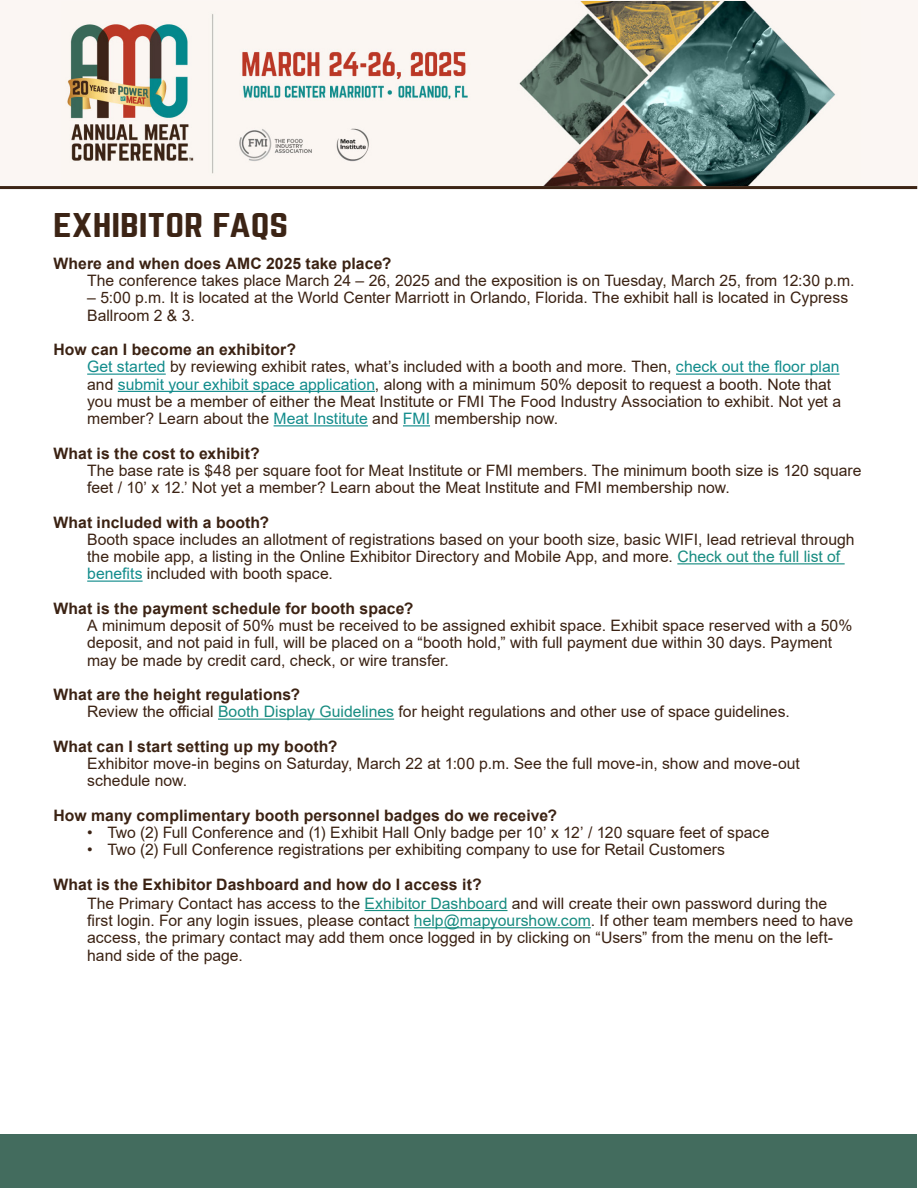
<style>
.page{position:relative;width:918px;height:1188px;background:#fff}
.page>*{position:absolute;margin:0;border:0;box-sizing:border-box;transform-origin:0 0}
.t1{font:30px "Norwester";color:#3c2415;scale:1.25 1}
.Body_Copy{font:15.75px/17.2px "Arial";color:#3b2213}
.Body_Copy-2{font:700 15.75px "Arial";letter-spacing:.005em;color:#3b2213}
.s1{color:#128c8c}
.s2{color:#188c81}
</style>
<div class="page">
<div style="left:0;top:1px;width:917px;height:185px;background:#fbf6f3"></div>
<hr style="left:87px;top:374px;width:79px;height:1px;background:#128c8c">
<hr style="left:676px;top:374px;width:164px;height:1px;background:#128c8c">
<hr style="left:118px;top:391px;width:257px;height:1px;background:#128c8c">
<hr style="left:274px;top:425px;width:94px;height:1px;background:#128c8c">
<svg style="left:403px;top:425px;width:27px;height:1px"></svg>
<hr style="left:677px;top:563px;width:168px;height:1px;background:#188c81">
<hr style="left:87px;top:581px;width:56px;height:1px;background:#128c8c">
<hr style="left:218px;top:719px;width:176px;height:1px;background:#188c81">
<hr style="left:365px;top:910px;width:142px;height:1px;background:#188c81">
<hr style="left:414px;top:927px;width:177px;height:1px;background:#188c81">
<img style="left:67px;top:2px;width:768px;height:183px">
<div style="left:1px;top:1134px;width:916px;height:53px;background:#436c5e"></div>
<hr style="left:0;top:186px;width:917px;height:3px;background:#3c2415">
<p class="t1" style="left:53px;top:211px;width:189px">EXHIBITOR FAQS</p>
<p class="Body_Copy-2" style="left:53px;top:252px;width:339px">Where and when does AMC 2025 take place?</p>
<p class="Body_Copy" style="left:87px;top:272px;width:769px">The conference takes place March 24 – 26, 2025 and the exposition is on Tuesday, March 25, from 12:30 p.m.</p>
<p class="Body_Copy" style="left:87px;top:289px;width:763px">– 5:00 p.m. It is located at the World Center Marriott in Orlando, Florida. The exhibit hall is located in Cypress<br>Ballroom 2 &amp; 3.</p>
<p class="Body_Copy-2" style="left:53px;top:339px;width:244px">How can I become an exhibitor?</p>
<p class="Body_Copy" style="left:87px;top:358px;width:755px"><span class="s1">Get started</span> by reviewing exhibit rates, what’s included with a booth and more. Then, <span class="s1">check out the floor plan </span>and <span class="s1">submit your exhibit space application</span>, along with a minimum 50% deposit to request a booth. Note that you must be a member of either the Meat Institute or FMI The Food Industry Association to exhibit. Not yet a member? Learn about the <span class="s1">Meat Institute</span> and <span class="s1">FMI</span> membership now.</p>
<p class="Body_Copy-2" style="left:53px;top:442px;width:208px">What is the cost to exhibit?</p>
<p class="Body_Copy" style="left:87px;top:462px;width:776px">The base rate is $48 per square foot for Meat Institute or FMI members. The minimum booth size is 120 square feet / 10’ x 12.’ Not yet a member? Learn about the Meat Institute and FMI membership now.</p>
<p class="Body_Copy-2" style="left:53px;top:511px;width:217px">What included with a booth?</p>
<p class="Body_Copy" style="left:87px;top:531px;width:769px">Booth space includes an allotment of registrations based on your booth size, basic WIFI, lead retrieval through the mobile app, a listing in the Online Exhibitor Directory and Mobile App, and more. <span class="s2">Check out the full list of </span><span class="s1">benefits</span> included with booth space.</p>
<p class="Body_Copy-2" style="left:53px;top:597px;width:362px">What is the payment schedule for booth space?</p>
<p class="Body_Copy" style="left:87px;top:617px;width:767px">A minimum deposit of 50% must be received to be assigned exhibit space. Exhibit space reserved with a 50% deposit, and not paid in full, will be placed on a “booth hold,” with full payment due within 30 days. Payment may be made by credit card, check, or wire transfer.</p>
<p class="Body_Copy-2" style="left:53px;top:684px;width:248px">What are the height regulations?</p>
<p class="Body_Copy" style="left:87px;top:703px;width:704px">Review the official <span class="s2">Booth Display Guidelines</span> for height regulations and other use of space guidelines.</p>
<p class="Body_Copy-2" style="left:53px;top:735px;width:286px">What can I start setting up my booth?</p>
<p class="Body_Copy" style="left:87px;top:755px;width:714px">Exhibitor move-in begins on Saturday, March 22 at 1:00 p.m. See the full move-in, show and move-out schedule now.</p>
<p class="Body_Copy-2" style="left:53px;top:804px;width:505px">How many complimentary booth personnel badges do we receive?</p>
<p class="Body_Copy" style="left:87px;top:824px;width:684px">• Two (2) Full Conference and (1) Exhibit Hall Only badge per 10’ x 12’ / 120 square feet of space</p>
<p class="Body_Copy" style="left:87px;top:841px;width:639px">• Two (2) Full Conference registrations per exhibiting company to use for Retail Customers</p>
<p class="Body_Copy-2" style="left:53px;top:873px;width:430px">What is the Exhibitor Dashboard and how do I access it?</p>
<p class="Body_Copy" style="left:87px;top:895px;width:767px">The Primary Contact has access to the <span class="s2">Exhibitor Dashboard</span> and will create their own password during the first login. For any login issues, please contact <span class="s2">help@mapyourshow.com</span>. If other team members need to have access, the primary contact may add them once logged in by clicking on “Users” from the menu on the left&shy;hand side of the page.</p>
</div>
